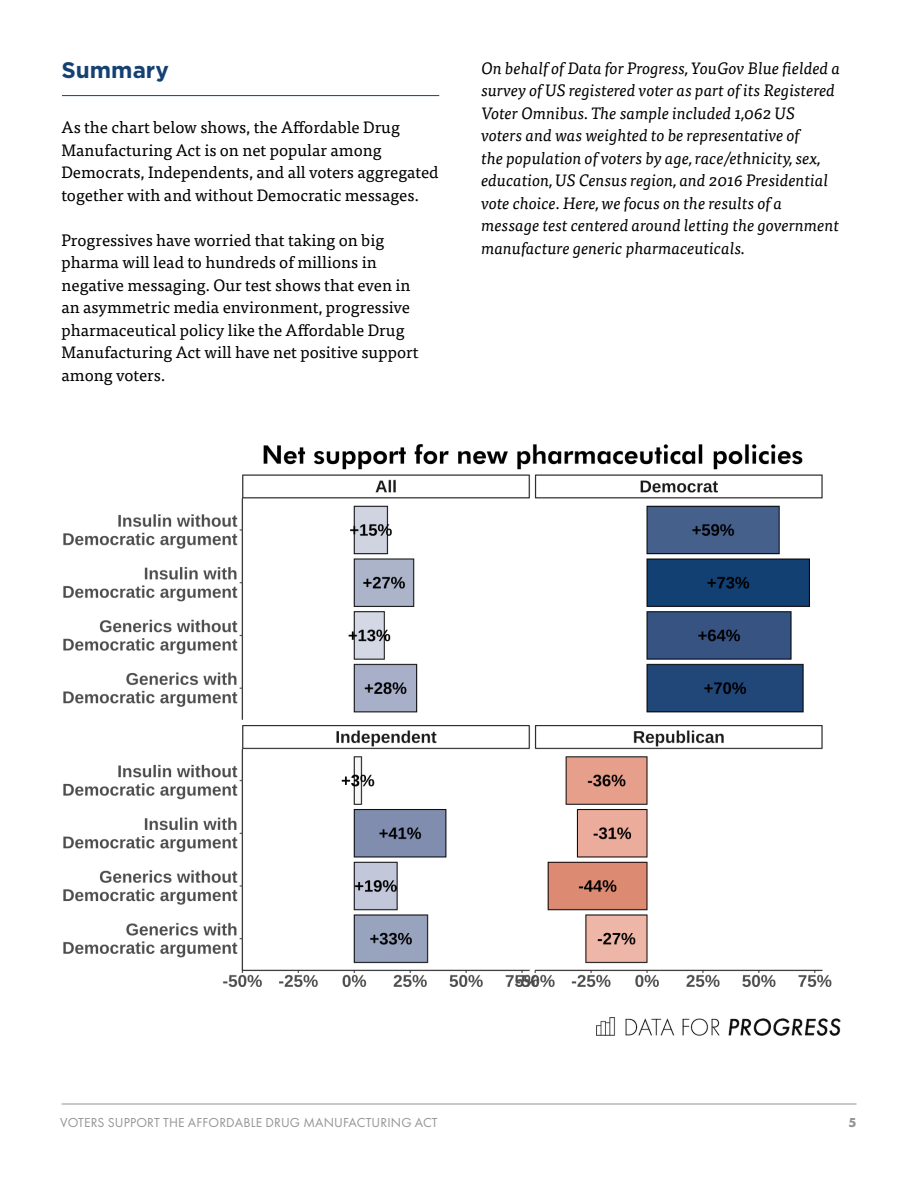
<style>
.page{position:relative;width:918px;height:1188px;background:#fff}
.page>*{position:absolute;margin:0;border:0;box-sizing:border-box;transform-origin:0 0}
.t1{font:700 22.5px "Gotham";color:#154172}
.t2{font:16.5px/22.5px "Tisa Pro";color:#000}
.t3{font:italic 16.5px/22.5px "Tisa Pro";color:#000}
.t4{font:13.5px "Futura PT";letter-spacing:.01em;color:#959595}
.t5{font:700 13.5px "Futura PT";color:#959595}
</style>
<div class="page">
<hr style="left:62px;top:1104px;width:795px;height:1px;background:#959595">
<hr style="left:62px;top:95px;width:377px;height:1px;background:#154172">
<img style="left:63px;top:444px;width:778px;height:592px">
<h1 class="t1" style="left:62px;top:57px;width:109px">Summary</h1>
<p class="t2" style="left:62px;top:115px;width:379px">As the chart below shows, the Affordable Drug Manufacturing Act is on net popular among Democrats, Independents, and all voters aggregated together with and without Democratic messages.</p>
<p class="t2" style="left:62px;top:228px;width:359px">Progressives have worried that taking on big pharma will lead to hundreds of millions in negative messaging. Our test shows that even in an asymmetric media environment, progressive pharmaceutical policy like the Affordable Drug Manufacturing Act will have net positive support among voters.</p>
<p class="t3" style="left:481px;top:56px;width:360px">On behalf of Data for Progress, YouGov Blue fielded a survey of US registered voter as part of its Registered Voter Omnibus. The sample included 1,062 US voters and was weighted to be representative of<br>the population of voters by age, race/ethnicity, sex, education, US Census region, and 2016 Presidential vote choice. Here, we focus on the results of a message test centered around letting the government manufacture generic pharmaceuticals.</p>
<p class="t4" style="left:60px;top:1114px;width:379px">VOTERS SUPPORT THE AFFORDABLE DRUG MANUFACTURING ACT</p>
<p class="t5" style="left:848px;top:1113px;width:10px">5</p>
</div>
